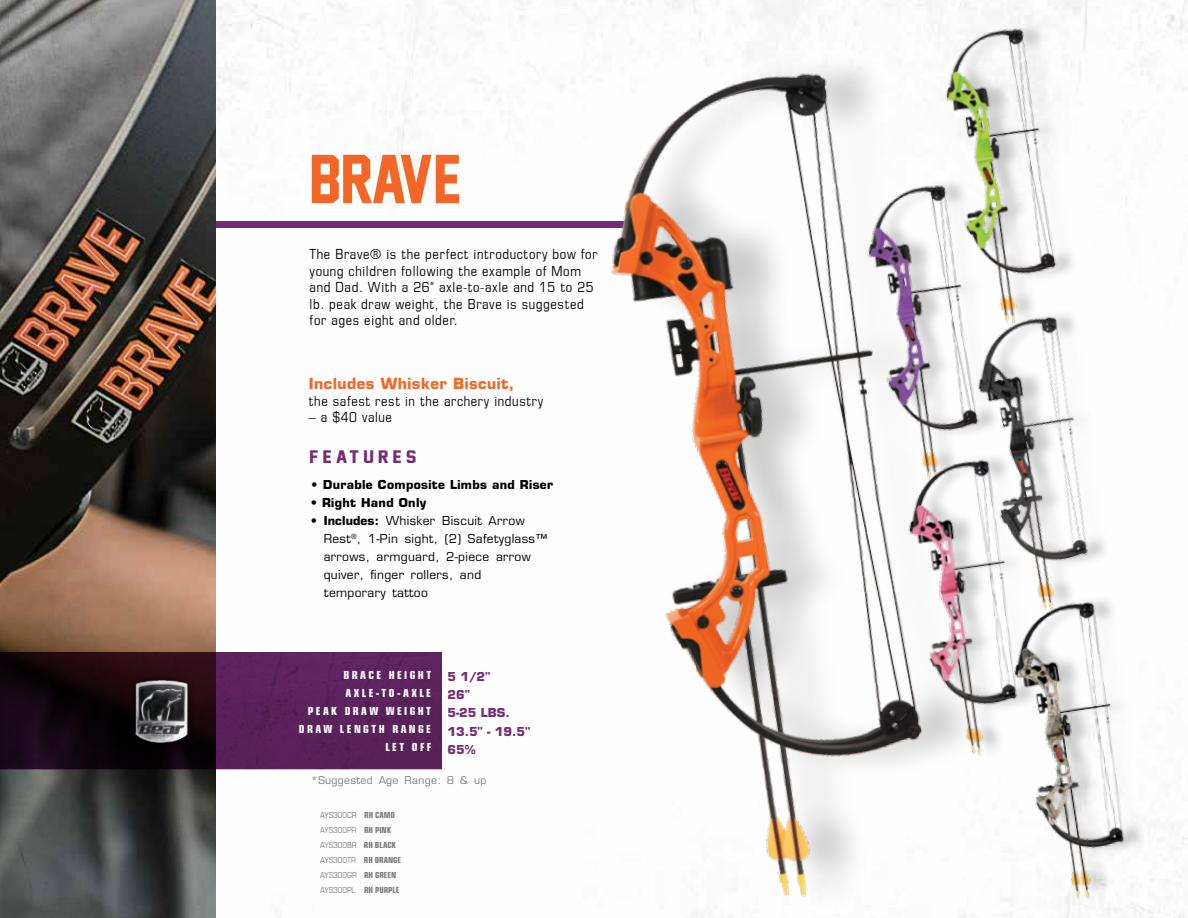
<style>
.page{position:relative;width:1188px;height:918px;background:#fff}
.page>*{position:absolute;margin:0;border:0;box-sizing:border-box;transform-origin:0 0}
.t1{font:63px "Jersey M54";letter-spacing:-.025em;color:#f26727}
.t2{font:16.5px "Jersey M54";letter-spacing:.2em;color:#742c75;scale:1.25 1}
.t3{font:15px/16.5px "Eurostile Con";letter-spacing:.04em;color:#000}
.t4{font:700 15px "Eurostile";letter-spacing:.03em;color:#f26727}
.t5{font:12px/18px "Eurostile";letter-spacing:.03em;color:#000}
.t6{font:12px/18px "Eurostile Con Hea";letter-spacing:.2em;color:#fff;text-align:right}
.t7{font:700 12px "Eurostile";letter-spacing:.03em;color:#000}
.t8{font:700 12px/18.1px "Eurostile";color:#742c75}
.t9{font:10.5px "Eurostile";letter-spacing:.03em;color:#7c7e81}
.t10{font:9px/15px "Eurostile Con";color:#7c7e81}
.s1{font-weight:400}
.s2{font-weight:700}
.s3{font-family:"Eurostile Con Hea"}
</style>
<div class="page">
<img style="left:0;top:0;width:216px;height:918px">
<div style="left:216px;top:221px;width:439px;height:7px;background:#742c75"></div>
<img style="left:500px;top:21px;width:635px;height:897px">
<svg style="left:0;top:652px;width:442px;height:117px;background:#3d163a"></svg>
<div style="left:128px;top:672px;width:67px;height:78px;background:#000;opacity:.75"></div>
<img style="left:129px;top:678px;width:66px;height:69px">
<h1 class="t1" style="left:310px;top:145px;width:153px">BRAVE</h1>
<p class="t3" style="left:310px;top:246px;width:289px">The Brave® is the perfect introductory bow for young children following the example of Mom and Dad. With a 26" axle-to-axle and 15 to 25 lb. peak draw weight, the Brave is suggested for ages eight and older.</p>
<p class="t4" style="left:309px;top:375px;width:207px">Includes Whisker Biscuit,</p>
<p class="t3" style="left:309px;top:393px;width:236px">the safest rest in the archery industry</p>
<p class="t3" style="left:309px;top:409px;width:85px">– a $40 value</p>
<p class="t2" style="left:310px;top:448px;width:87px">FEATURES</p>
<p class="t7" style="left:311px;top:477px;width:244px">• Durable Composite Limbs and Riser</p>
<p class="t7" style="left:311px;top:495px;width:117px"><span class="s1">•</span> Right Hand Only</p>
<p class="t5" style="left:324px;top:511px;width:225px;text-indent:-13px">• <span class="s2">Includes:</span> Whisker Biscuit Arrow<br>Rest<sup>®</sup>, 1-Pin sight, (2) Safetyglass™ arrows, armguard, 2-piece arrow quiver, finger rollers, and<br>temporary tattoo</p>
<p class="t6" style="left:299px;top:667px;width:134px">BRACE HEIGHT<br>AXLE-TO-AXLE<br>PEAK DRAW WEIGHT<br>DRAW LENGTH RANGE<br>LET OFF</p>
<p class="t8" style="left:447px;top:668px;width:84px">5 1/2"<br>26"<br>5-25 LBS.<br>13.5" - 19.5"<br>65%</p>
<p class="t9" style="left:311px;top:774px;width:177px">*Suggested Age Range: 8 &amp; up</p>
<p class="t10" style="left:320px;top:808px;width:83px">AYS300CR <span class="s3">RH CAMO<br></span>AYS300PR <span class="s3">RH PINK<br></span>AYS300BR <span class="s3">RH BLACK<br></span>AYS300TR <span class="s3">RH ORANGE<br></span>AYS300GR <span class="s3">RH GREEN<br></span>AYS300PL <span class="s3">RH PURPLE</span></p>
</div>
